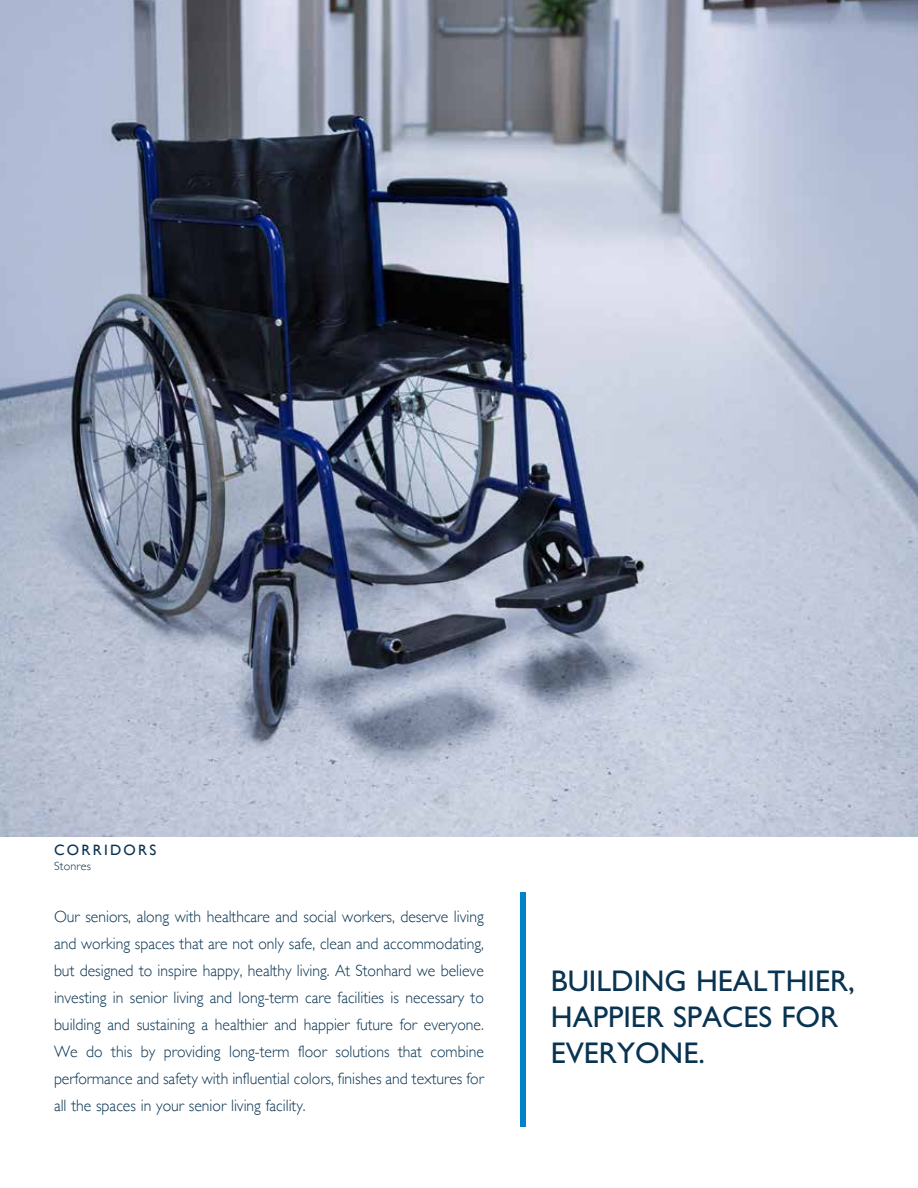
<style>
.page{position:relative;width:918px;height:1188px;background:#fff}
.page>*{position:absolute;margin:0;border:0;box-sizing:border-box;transform-origin:0 0}
.t1{font:30px/36px "Gill Sans Std";color:#083351}
.t2{font:300 16.5px/27px "Gill Sans";color:#083351;text-align:justify;scale:.95 1}
.t3{font:15px "Gill Sans";letter-spacing:.15em;color:#083351}
.t4{font:300 12px "Gill Sans";letter-spacing:.02em;color:#083351}
</style>
<div class="page">
<div style="left:521px;top:892px;width:5px;height:234px;background:#0082ca"></div>
<img style="left:0;top:0;width:918px;height:837px">
<p class="t3" style="left:54px;top:842px;width:104px">CORRIDORS</p>
<p class="t4" style="left:54px;top:857px;width:39px">Stonres</p>
<p class="t2" style="left:54px;top:902px;width:454px">Our seniors, along with healthcare and social workers, deserve living and working spaces that are not only safe, clean and accommodating, but designed to inspire happy, healthy living. At Stonhard we believe investing in senior living and long-term care facilities is necessary to building and sustaining a healthier and happier future for everyone.<br>We do this by providing long-term floor solutions that combine performance and safety with influential colors, finishes and textures for all the spaces in your senior living facility.</p>
<h1 class="t1" style="left:551px;top:963px;width:305px">BUILDING HEALTHIER,<br>HAPPIER SPACES FOR<br>EVERYONE.</h1>
</div>
